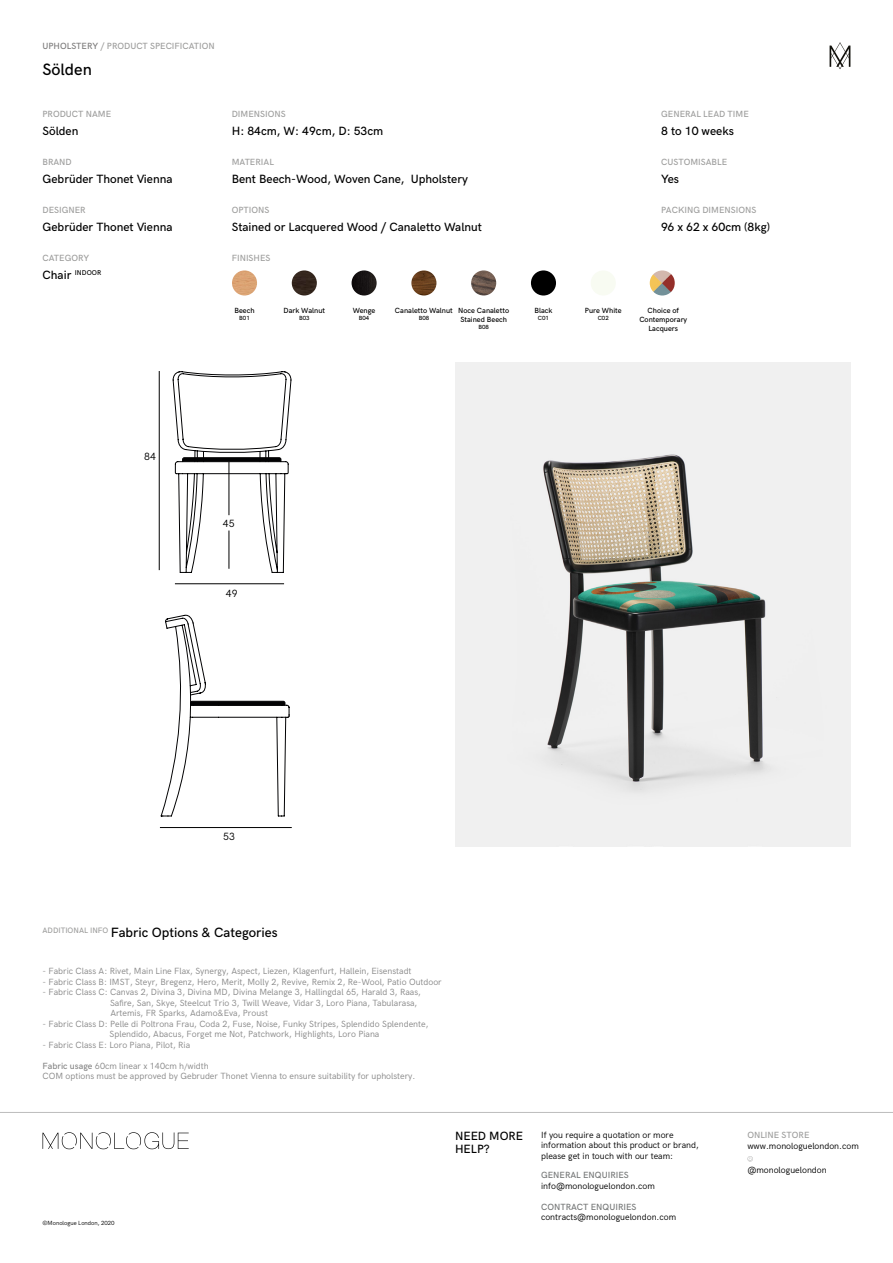
<style>
.page{position:relative;width:893px;height:1263px;background:#fff}
.page>*{position:absolute;margin:0;border:0;box-sizing:border-box;transform-origin:0 0}
.t1{font:500 16.5px "HK Grotesk";color:#000}
.t2{font:500 13.5px "HK Grotesk";color:#000}
.t3{font:500 12px/13.5px "HK Grotesk";color:#000}
.t4{font:10.5px "HK Grotesk";color:#000}
.t5{font:9px/10.5px "HK Grotesk";color:#878787}
.t6{font:9px/10.5px "HK Grotesk";color:#000}
.t7{font:500 9px "HK Grotesk";color:#9d9d9c}
.t8{font:500 9px "HK Grotesk";color:#757777}
.t9{font:500 7.5px/9px "HK Grotesk";color:#000}
.t10{font:500 7.05px "HK Grotesk";color:#000}
.t11{font:6px "HK Grotesk";color:#000}
.t12{font:500 6px "HK Grotesk";color:#000}
.s1{color:#7c7b7b}
.s2{font-size:12px}
.s3{font-weight:500}
.s4{font-size:7.5px}
</style>
<div class="page">
<svg style="left:747px;top:1156px;width:6px;height:5px"></svg>
<hr style="left:0;top:1112px;width:893px;height:1px;background:#bcbcbc">
<svg style="left:43px;top:1132px;width:146px;height:17px"></svg>
<svg style="left:830px;top:42px;width:20px;height:27px"></svg>
<img style="left:455px;top:363px;width:395px;height:483px">
<img style="left:232px;top:270px;width:25px;height:25px;border-radius:13px">
<img style="left:292px;top:270px;width:25px;height:25px;border-radius:13px">
<img style="left:352px;top:270px;width:25px;height:25px;border-radius:13px">
<img style="left:471px;top:270px;width:25px;height:25px;border-radius:13px">
<img style="left:411px;top:270px;width:25px;height:25px;border-radius:13px">
<div style="left:531px;top:270px;width:25px;height:25px;background:#000;border-radius:50%"></div>
<div style="left:591px;top:270px;width:25px;height:25px;background:#f8fbf2;border-radius:50%"></div>
<img style="left:650px;top:270px;width:25px;height:25px;border-radius:13px">
<hr style="left:159px;top:371px;width:1px;height:199px;background:#000">
<hr style="left:160px;top:827px;width:132px;height:1px;background:#000">
<svg style="left:173px;top:371px;width:118px;height:86px"></svg>
<svg style="left:161px;top:457px;width:128px;height:359px"></svg>
<svg style="left:190px;top:701px;width:95px;height:5px"></svg>
<p class="t7" style="left:43px;top:39px;width:174px"><span class="s1">UPHOLSTERY</span> / PRODUCT SPECIFICATION</p>
<h1 class="t1" style="left:43px;top:57px;width:51px">Sölden</h1>
<p class="t7" style="left:43px;top:107px;width:70px">PRODUCT NAME</p>
<p class="t7" style="left:232px;top:107px;width:55px">DIMENSIONS</p>
<p class="t7" style="left:661px;top:107px;width:89px">GENERAL LEAD TIME</p>
<h3 class="t3" style="left:43px;top:123px;width:37px">Sölden</h3>
<h3 class="t3" style="left:232px;top:123px;width:153px">H: 84cm, W: 49cm, D: 53cm</h3>
<h3 class="t3" style="left:661px;top:123px;width:74px">8 to 10 weeks</h3>
<p class="t7" style="left:43px;top:155px;width:31px">BRAND</p>
<p class="t7" style="left:232px;top:155px;width:44px">MATERIAL</p>
<p class="t7" style="left:661px;top:155px;width:67px">CUSTOMISABLE</p>
<h3 class="t3" style="left:43px;top:171px;width:132px">Gebrüder Thonet Vienna</h3>
<h3 class="t3" style="left:232px;top:171px;width:238px">Bent Beech-Wood, Woven Cane, Upholstery</h3>
<h3 class="t3" style="left:661px;top:171px;width:19px">Yes</h3>
<p class="t7" style="left:43px;top:203px;width:45px">DESIGNER</p>
<p class="t7" style="left:232px;top:203px;width:39px">OPTIONS</p>
<p class="t7" style="left:661px;top:203px;width:97px">PACKING DIMENSIONS</p>
<h3 class="t3" style="left:43px;top:219px;width:132px">Gebrüder Thonet Vienna</h3>
<h3 class="t3" style="left:232px;top:219px;width:252px">Stained or Lacquered Wood / Canaletto Walnut</h3>
<h3 class="t3" style="left:661px;top:219px;width:110px">96 x 62 x 60cm (8kg)</h3>
<p class="t7" style="left:43px;top:251px;width:48px">CATEGORY</p>
<p class="t10" style="left:43px;top:267px;width:60px"><span class="s2">Chair</span> INDOOR</p>
<p class="t4" style="left:144px;top:448px;width:13px">84</p>
<p class="t7" style="left:232px;top:251px;width:40px">FINISHES</p>
<p class="t9" style="left:234px;top:305px;width:22px">Beech</p>
<p class="t12" style="left:239px;top:314px;width:12px">B01</p>
<p class="t9" style="left:284px;top:305px;width:43px">Dark Walnut</p>
<p class="t12" style="left:299px;top:314px;width:12px">B03</p>
<p class="t9" style="left:353px;top:305px;width:24px">Wenge</p>
<p class="t12" style="left:359px;top:314px;width:12px">B04</p>
<p class="t9" style="left:458px;top:305px;width:52px">Noce Canaletto<br>Stained Beech</p>
<p class="t12" style="left:478px;top:323px;width:12px">B08</p>
<p class="t9" style="left:395px;top:305px;width:59px">Canaletto Walnut</p>
<p class="t12" style="left:419px;top:314px;width:12px">B08</p>
<p class="t9" style="left:534px;top:305px;width:19px">Black</p>
<p class="t12" style="left:538px;top:314px;width:13px">C01</p>
<p class="t9" style="left:585px;top:305px;width:38px">Pure White</p>
<p class="t12" style="left:598px;top:314px;width:13px">C02</p>
<p class="t9" style="left:639px;top:305px;width:49px;text-align:center">Choice of<br>Contemporary<br>Lacquers</p>
<p class="t4" style="left:223px;top:515px;width:13px">45</p>
<p class="t4" style="left:226px;top:585px;width:13px">49</p>
<p class="t4" style="left:223px;top:829px;width:13px">53</p>
<h2 class="t2" style="left:43px;top:923px;width:237px"><sup>ADDITIONAL</sup> <sup>INFO</sup> Fabric Options &amp; Categories</h2>
<p class="t5" style="left:43px;top:965px;width:371px">- Fabric Class A: Rivet, Main Line Flax, Synergy, Aspect, Liezen, Klagenfurt, Hallein, Eisenstadt</p>
<p class="t5" style="left:43px;top:976px;width:401px">- Fabric Class B: IMST, Steyr, Bregenz, Hero, Merit, Molly 2, Revive, Remix 2, Re-Wool, Patio Outdoor</p>
<p class="t5" style="left:110px;top:986px;width:312px;text-indent:-67px">- Fabric Class C: Canvas 2, Divina 3, Divina MD, Divina Melange 3, Hallingdal 65, Harald 3, Raas,<br>Safire, San, Skye, Steelcut Trio 3, Twill Weave, Vidar 3, Loro Piana, Tabularasa,<br>Artemis, FR Sparks, Adamo&amp;Eva, Proust</p>
<p class="t5" style="left:110px;top:1018px;width:320px;text-indent:-67px">- Fabric Class D: Pelle di Poltrona Frau, Coda 2, Fuse, Noise, Funky Stripes, Splendido Splendente,<br>Splendido, Abacus, Forget me Not, Patchwork, Highlights, Loro Piana</p>
<p class="t5" style="left:43px;top:1039px;width:149px">- Fabric Class E: Loro Piana, Pilot, Ria</p>
<p class="t5" style="left:43px;top:1060px;width:374px"><span class="s3">Fabric usage</span> 60cm linear x 140cm h<span class="s4">/</span>width<br>COM options must be approved by Gebruder Thonet Vienna to ensure suitability for upholstery.</p>
<p class="t11" style="left:43px;top:1218px;width:74px">©Monologue London, 2020</p>
<p class="t6" style="left:541px;top:1128px;width:134px">If you require a quotation or more</p>
<p class="t7" style="left:747px;top:1128px;width:64px">ONLINE STORE</p>
<p class="t6" style="left:541px;top:1139px;width:159px">information about this product or brand, please get in touch with our team:</p>
<h3 class="t3" style="left:455px;top:1128px;width:70px">NEED MORE<br>HELP?</h3>
<p class="t6" style="left:747px;top:1140px;width:113px">www.monologuelondon.com</p>
<p class="t6" style="left:747px;top:1164px;width:81px">@monologuelondon</p>
<p class="t8" style="left:541px;top:1200px;width:97px">CONTRACT ENQUIRIES</p>
<p class="t6" style="left:541px;top:1211px;width:137px">contracts@monologuelondon.com</p>
<p class="t8" style="left:541px;top:1168px;width:89px">GENERAL ENQUIRIES</p>
<p class="t6" style="left:541px;top:1180px;width:115px">info@monologuelondon.com</p>
</div>
